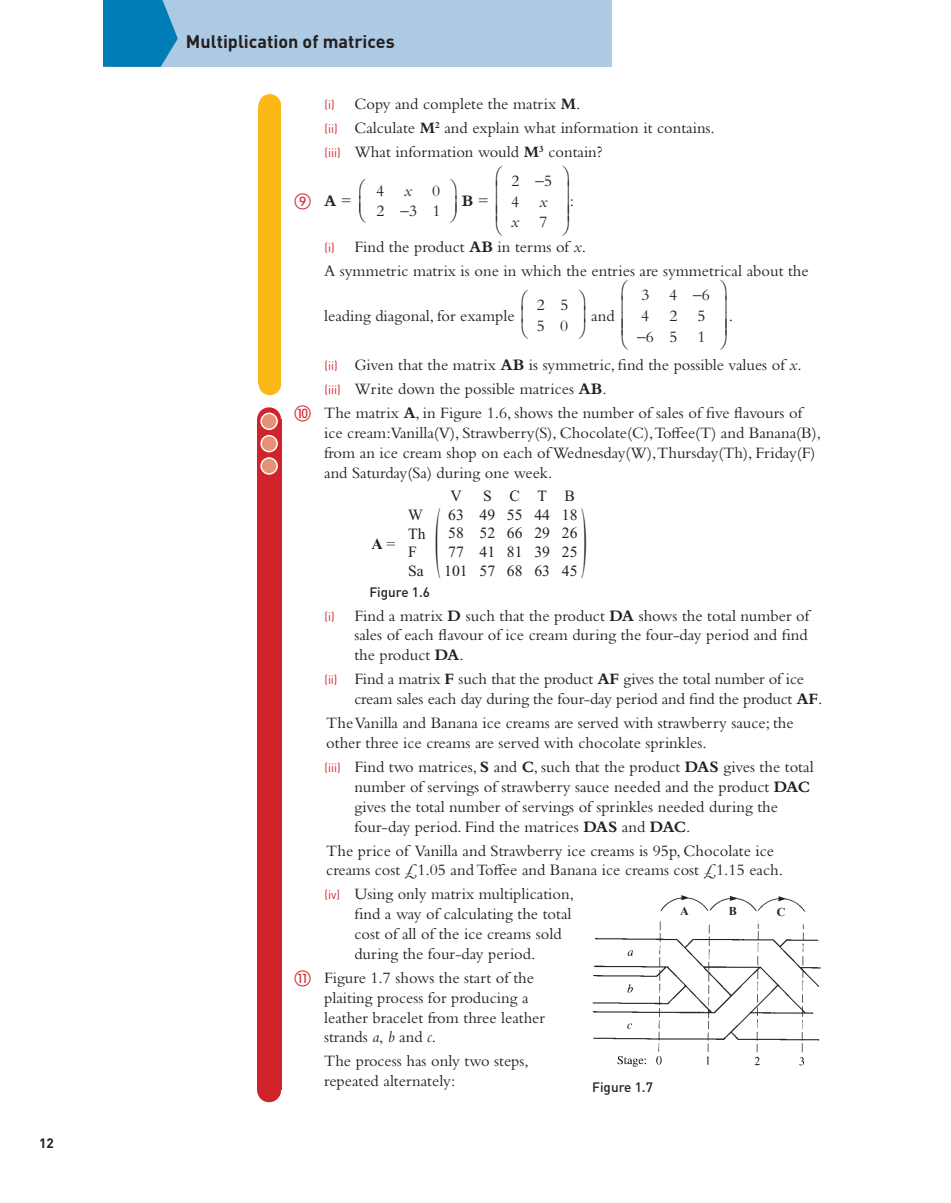
<style>
.page{position:relative;width:951px;height:1203px;background:#fff}
.page>*{position:absolute;margin:0;border:0;box-sizing:border-box;transform-origin:0 0}
.t1{font:78.3px "Times New Roman";color:#231f20;scale:.2 1}
.t2{font:700 18px "DIN";color:#231f20}
.t3{font:16.5px/19.8px "Bembo Std";color:#231f20}
.t4{font:700 16.5px "Bembo Std";color:#231f20}
.t5{font:italic 16.5px "Bembo Std";color:#231f20}
.t6{font:15.6px/18.8px "Times New Roman";color:#231f20}
.t7{font:700 15.6px "Times New Roman";color:#231f20}
.t8{font:500 13.5px "DIN";color:#231f20}
.t9{font:700 13.5px "DIN";color:#231f20}
.t10{font:700 12px "Times New Roman";color:#231f20}
.s1{font-family:"DIN";font-size:12px;color:#d1232a}
.s2{font-weight:700}
.s3{color:#d1232a}
.s4{font-weight:400}
.s5{font-style:italic}
</style>
<div class="page">
<div style="left:107px;top:0;width:504px;height:67px;background:#adc9e3"></div>
<svg style="left:103px;top:0;width:75px;height:67px;background:#1384bb"></svg>
<div style="left:259px;top:94px;width:22px;height:301px;background:#fcb814"></div>
<img style="left:592px;top:920px;width:229px;height:147px">
<img style="left:660px;top:895px;width:145px;height:17px">
<div style="left:257px;top:407px;width:24px;height:695px;background:#d1232a"></div>
<p class="t9" style="left:39px;top:1133px;width:16px">12</p>
<p class="t2" style="left:186px;top:30px;width:210px">Multiplication of matrices</p>
<p class="t3" style="left:325px;top:91px;width:392px;line-height:24px"><span class="s1">(i)</span> Copy and complete the matrix <span class="s2">M</span>.<br><span class="s1">(ii)</span> Calculate <span class="s2">M</span><sup>2</sup> and explain what information it contains. <span class="s1">(iii)</span> What information would <span class="s2">M</span><sup>3</sup> contain?</p>
<p class="t4" style="left:294px;top:192px;width:59px"><span class="s3">⑨</span> A <span class="s4">=</span></p>
<p class="t3" style="left:511px;top:170px;width:10px">2</p>
<p class="t3" style="left:535px;top:170px;width:19px">−5</p>
<p class="t3" style="left:511px;top:191px;width:10px">4</p>
<p class="t3" style="left:539px;top:212px;width:10px">7</p>
<p class="t3" style="left:376px;top:180px;width:10px">4</p>
<p class="t3" style="left:432px;top:180px;width:10px">0</p>
<p class="t5" style="left:404px;top:181px;width:10px">x</p>
<p class="t4" style="left:462px;top:192px;width:29px">B <span class="s4">=</span></p>
<p class="t5" style="left:539px;top:192px;width:10px">x</p>
<p class="t5" style="left:511px;top:212px;width:10px">x</p>
<p class="t3" style="left:570px;top:191px;width:6px">:</p>
<p class="t3" style="left:324px;top:234px;width:486px;line-height:24px"><span class="s1">(i)</span> Find the product <span class="s2">AB</span> in terms of <span class="s5">x</span>.<br>A symmetric matrix is one in which the entries are symmetrical about the</p>
<p class="t3" style="left:324px;top:305px;width:192px">leading diagonal, for example</p>
<p class="t3" style="left:537px;top:294px;width:33px;line-height:20.7px">2 5<br>5 0</p>
<p class="t3" style="left:591px;top:305px;width:25px">and</p>
<p class="t3" style="left:376px;top:201px;width:10px">2</p>
<p class="t3" style="left:400px;top:201px;width:19px">3−</p>
<p class="t3" style="left:432px;top:201px;width:10px">1</p>
<p class="t3" style="left:636px;top:284px;width:75px;line-height:20.7px;text-indent:56px">−6<br>425 −6 5 1</p>
<p class="t3" style="left:641px;top:285px;width:37px">3 4</p>
<p class="t3" style="left:729px;top:305px;width:6px">.</p>
<p class="t3" style="left:325px;top:355px;width:479px"><span class="s1">(ii)</span> Given that the matrix <span class="s2">AB</span> is symmetric, find the possible values of <span class="s5">x</span>.</p>
<p class="t3" style="left:325px;top:379px;width:283px"><span class="s1">(iii)</span> Write down the possible matrices <span class="s2">AB</span>.</p>
<p class="t3" style="left:294px;top:403px;width:509px"><span class="s3">⑩</span> The matrix <span class="s2">A</span>, in Figure 1.6, shows the number of sales of five flavours of</p>
<p class="t3" style="left:324px;top:423px;width:498px">ice cream:Vanilla(V), Strawberry(S), Chocolate(C),Toffee(T) and Banana(B), from an ice cream shop on each of Wednesday(W),Thursday(Th), Friday(F) and Saturday(Sa) during one week.</p>
<p class="t6" style="left:444px;top:486px;width:25px;text-align:center">V<br>63<br>58<br>77<br>101</p>
<p class="t6" style="left:479px;top:486px;width:17px">S<br>49<br>52<br>41<br>57</p>
<p class="t6" style="left:507px;top:486px;width:17px">C<br>55<br>66<br>81<br>68</p>
<p class="t6" style="left:534px;top:486px;width:17px">T<br>44<br>29<br>39<br>63</p>
<p class="t6" style="left:562px;top:486px;width:17px">B<br>18<br>26<br>25<br>45</p>
<h1 class="t1" style="left:435px;top:493px;width:28px">(</h1>
<h1 class="t1" style="left:581px;top:493px;width:28px">)</h1>
<p class="t3" style="left:354px;top:605px;width:456px;text-align:justify;text-indent:-30px"><span class="s1">(i)</span> Find a matrix <span class="s2">D</span> such that the product <span class="s2">DA</span> shows the total number of sales of each flavour of ice cream during the four-day period and find the product <span class="s2">DA</span>.</p>
<p class="t3" style="left:354px;top:669px;width:469px;text-indent:-30px"><span class="s1">(ii)</span> Find a matrix <span class="s2">F</span> such that the product <span class="s2">AF</span> gives the total number of ice cream sales each day during the four-day period and find the product <span class="s2">AF</span>.</p>
<p class="t3" style="left:326px;top:712px;width:469px">The Vanilla and Banana ice creams are served with strawberry sauce; the other three ice creams are served with chocolate sprinkles.</p>
<p class="t3" style="left:354px;top:756px;width:461px;text-indent:-30px"><span class="s1">(iii)</span> Find two matrices, <span class="s2">S</span> and <span class="s2">C</span>, such that the product <span class="s2">DAS</span> gives the total number of servings of strawberry sauce needed and the product <span class="s2">DAC </span>gives the total number of servings of sprinkles needed during the four-day period. Find the matrices <span class="s2">DAS</span> and <span class="s2">DAC</span>.</p>
<p class="t3" style="left:326px;top:840px;width:458px">The price of Vanilla and Strawberry ice creams is 95p, Chocolate ice creams cost £1.05 and Toffee and Banana ice creams cost £1.15 each.</p>
<p class="t3" style="left:354px;top:884px;width:221px;text-indent:-30px"><span class="s1">(iv)</span> Using only matrix multiplication, find a way of calculating the total cost of all of the ice creams sold during the four-day period.</p>
<p class="t3" style="left:324px;top:967px;width:222px;text-indent:-30px"><span class="s3">⑪</span> Figure 1.7 shows the start of the plaiting process for producing a leather bracelet from three leather strands <span class="s5">a</span>, <span class="s5">b</span> and <span class="s5">c</span>.</p>
<p class="t3" style="left:324px;top:1051px;width:206px">The process has only two steps, repeated alternately:</p>
<p class="t6" style="left:408px;top:505px;width:19px">W<br>Th<br>F<br>Sa</p>
<p class="t7" style="left:371px;top:535px;width:26px">A <span class="s4">=</span></p>
<p class="t8" style="left:369px;top:582px;width:62px">Figure 1.6</p>
<p class="t10" style="left:680px;top:902px;width:10px">A</p>
<p class="t10" style="left:729px;top:903px;width:10px">B</p>
<p class="t10" style="left:777px;top:903px;width:10px">C</p>
<p class="t8" style="left:592px;top:1078px;width:62px">Figure 1.7</p>
</div>
